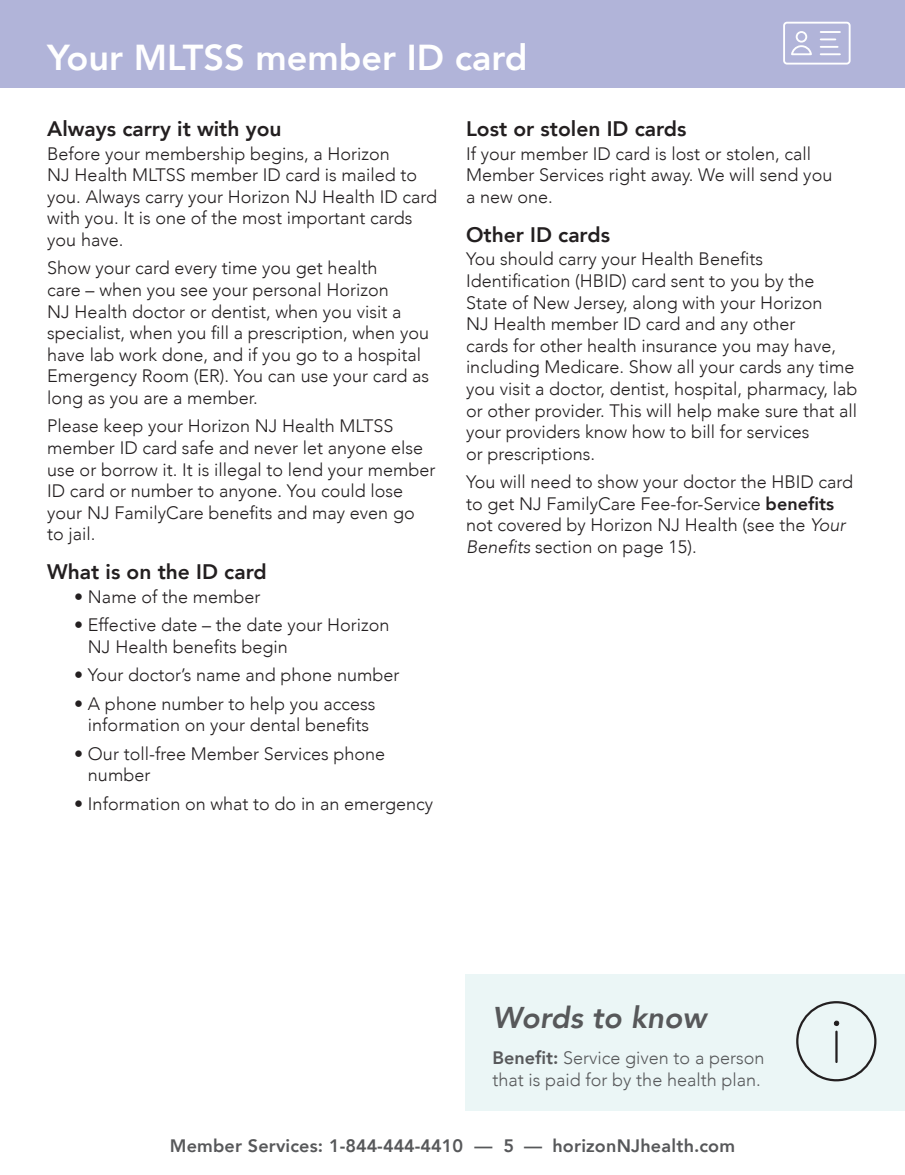
<style>
.page{position:relative;width:905px;height:1175px;background:#fff}
.page>*{position:absolute;margin:0;border:0;box-sizing:border-box;transform-origin:0 0}
.t1{font:800 36px "Avenir";color:#fff}
.t2{font:italic 800 30px "Avenir";color:#57585a}
.t3{font:800 21px "Avenir";color:#231f20}
.t4{font:300 18px/21.6px "Avenir";color:#231f20}
.t5{font:300 18px/22.5px "Avenir";color:#57585a}
.t6{font:800 18px "Avenir";letter-spacing:.01em;color:#57585a}
.s1{font-weight:800}
.s2{font-style:italic}
</style>
<div class="page">
<div style="left:0;top:0;width:904px;height:88px;background:#b1b4d9"></div>
<div style="left:465px;top:973px;width:439px;height:137px;background:#ebf6f6"></div>
<svg style="left:796px;top:1001px;width:80px;height:80px"></svg>
<svg style="left:783px;top:22px;width:67px;height:43px"></svg>
<h1 class="t1" style="left:47px;top:29px;width:482px">Your MLTSS member ID card</h1>
<p class="t3" style="left:47px;top:112px;width:236px">Always carry it with you</p>
<p class="t4" style="left:47px;top:143px;width:391px">Before your membership begins, a Horizon<br>NJ Health MLTSS member ID card is mailed to you. Always carry your Horizon NJ Health ID card with you. It is one of the most important cards you have.</p>
<p class="t4" style="left:47px;top:257px;width:383px">Show your card every time you get health<br>care – when you see your personal Horizon<br>NJ Health doctor or dentist, when you visit a specialist, when you fill a prescription, when you have lab work done, and if you go to a hospital Emergency Room (ER). You can use your card as long as you are a member.</p>
<p class="t4" style="left:47px;top:415px;width:389px">Please keep your Horizon NJ Health MLTSS member ID card safe and never let anyone else use or borrow it. It is illegal to lend your member ID card or number to anyone. You could lose your NJ FamilyCare benefits and may even go to jail.</p>
<p class="t3" style="left:47px;top:555px;width:221px">What is on the ID card</p>
<p class="t4" style="left:74px;top:586px;width:188px">• Name of the member</p>
<p class="t4" style="left:88px;top:614px;width:303px;text-indent:-14px">• Effective date – the date your Horizon<br>NJ Health benefits begin</p>
<p class="t4" style="left:74px;top:664px;width:326px">• Your doctor’s name and phone number</p>
<p class="t4" style="left:74px;top:692px;width:303px;text-align:center">• A phone number to help you access information on your dental benefits</p>
<p class="t4" style="left:88px;top:742px;width:299px;text-indent:-14px">• Our toll-free Member Services phone number</p>
<p class="t4" style="left:74px;top:792px;width:360px">• Information on what to do in an emergency</p>
<p class="t3" style="left:466px;top:112px;width:222px">Lost or stolen ID cards</p>
<p class="t4" style="left:466px;top:143px;width:368px">If your member ID card is lost or stolen, call<br>Member Services right away. We will send you a new one.</p>
<p class="t3" style="left:466px;top:218px;width:145px">Other ID cards</p>
<p class="t4" style="left:466px;top:248px;width:393px">You should carry your Health Benefits Identification (HBID) card sent to you by the State of New Jersey, along with your Horizon<br>NJ Health member ID card and any other<br>cards for other health insurance you may have, including Medicare. Show all your cards any time you visit a doctor, dentist, hospital, pharmacy, lab or other provider. This will help make sure that all your providers know how to bill for services<br>or prescriptions.</p>
<p class="t4" style="left:466px;top:471px;width:388px">You will need to show your doctor the HBID card to get NJ FamilyCare Fee-for-Service <span class="s1">benefits </span>not covered by Horizon NJ Health (see the <span class="s2">Your Benefits</span> section on page 15).</p>
<h2 class="t2" style="left:492px;top:999px;width:215px">Words to know</h2>
<p class="t5" style="left:492px;top:1046px;width:273px"><span class="s1">Benefit:</span> Service given to a person that is paid for by the health plan.</p>
<p class="t6" style="left:170px;top:1132px;width:566px">Member Services: 1-844-444-4410 — 5 — horizonNJhealth.com</p>
</div>
